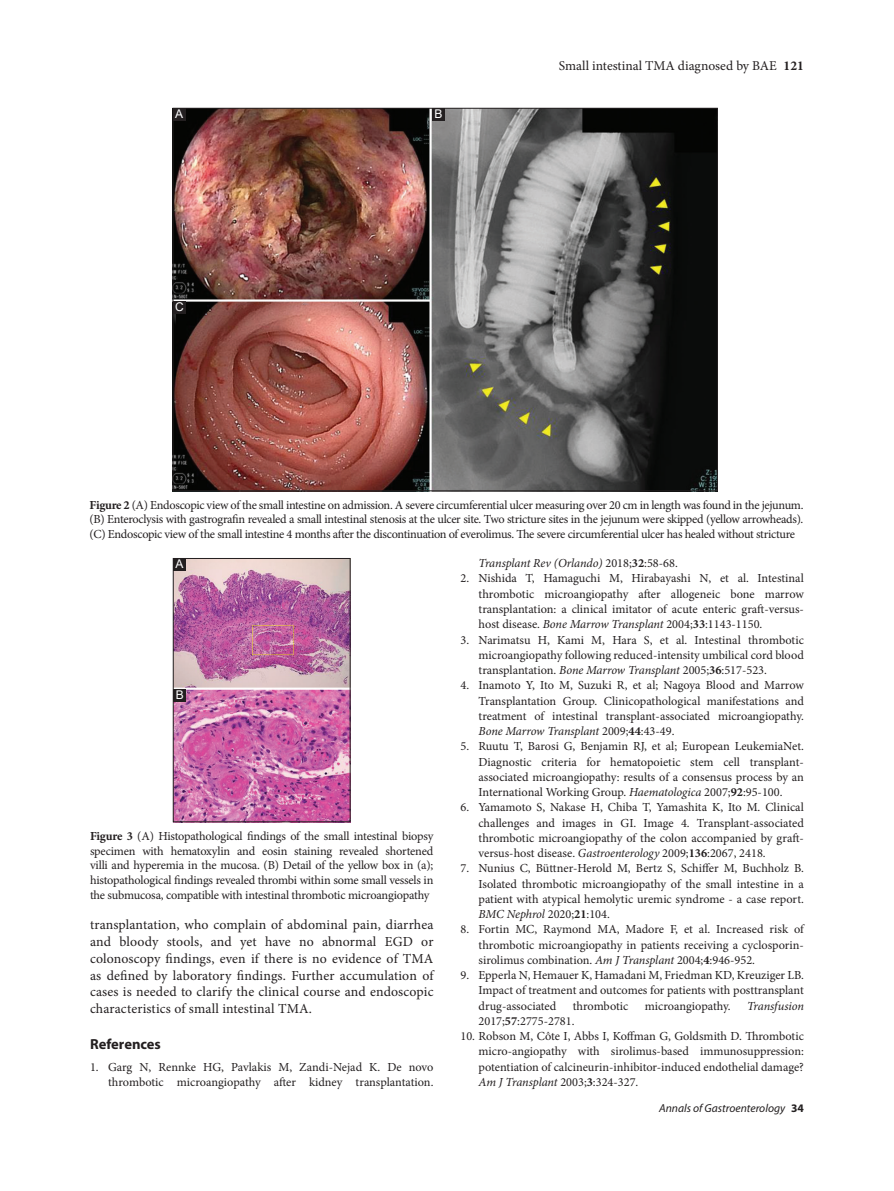
<style>
.page{position:relative;width:894px;height:1191px;background:#fff}
.page>*{position:absolute;margin:0;border:0;box-sizing:border-box;transform-origin:0 0}
.t1{font:700 14.55px "Myriad Pro";color:#231f20}
.TX{font:13.8px/16.8px "Minion Pro";letter-spacing:.01em;color:#231f20;text-align:justify}
.RH_R{font:13.5px "Minion Pro";color:#231f20}
.REF{font:12.3px/15.3px "Minion Pro";color:#231f20;text-align:justify}
.FGC{font:12.3px/14.7px "Minion Pro";letter-spacing:-.025em;color:#231f20;text-align:justify}
.REF-2{font:italic 12.3px "Minion Pro";letter-spacing:-.01em;color:#231f20}
.LABEL{font:12px "Arial";color:#fff}
.t2{font:italic 11.55px "Myriad Pro";color:#231f20}
.s1{font-weight:700}
.s2{font-style:normal}
.s3{font-weight:700;font-style:normal}
.s4{font-style:italic}
</style>
<div class="page">
<img style="left:175px;top:560px;width:173px;height:259px">
<div style="left:173px;top:558px;width:177px;height:263px;border:1px solid #231f20"></div>
<div style="left:173px;top:558px;width:13px;height:13px;background:#231f20"></div>
<div style="left:173px;top:689px;width:13px;height:13px;background:#231f20"></div>
<img style="left:175px;top:110px;width:540px;height:379px">
<div style="left:173px;top:108px;width:12px;height:13px;background:#231f20"></div>
<div style="left:173px;top:301px;width:13px;height:13px;background:#231f20"></div>
<div style="left:432px;top:108px;width:12px;height:13px;background:#231f20"></div>
<p class="LABEL" style="left:175px;top:105px;width:10px">A</p>
<p class="LABEL" style="left:175px;top:298px;width:10px">C</p>
<p class="LABEL" style="left:434px;top:105px;width:10px">B</p>
<p class="RH_R" style="left:558px;top:57px;width:246px">Small intestinal TMA diagnosed by BAE <span class="s1">121</span></p>
<p class="FGC" style="left:90px;top:497px;width:715px"><span class="s1">Figure 2</span> (A) Endoscopic view of the small intestine on admission. A severe circumferential ulcer measuring over 20 cm in length was found in the jejunum. (B) Enteroclysis with gastrografin revealed a small intestinal stenosis at the ulcer site. Two stricture sites in the jejunum were skipped (yellow arrowheads). (C) Endoscopic view of the small intestine 4 months after the discontinuation of everolimus. The severe circumferential ulcer has healed without stricture</p>
<p class="LABEL" style="left:175px;top:555px;width:10px">A</p>
<p class="LABEL" style="left:176px;top:686px;width:10px">B</p>
<p class="FGC" style="left:90px;top:828px;width:345px"><span class="s1">Figure 3</span> (A) Histopathological findings of the small intestinal biopsy specimen with hematoxylin and eosin staining revealed shortened villi and hyperemia in the mucosa. (B) Detail of the yellow box in (a); histopathological findings revealed thrombi within some small vessels in the submucosa, compatible with intestinal thrombotic microangiopathy</p>
<p class="TX" style="left:90px;top:916px;width:345px">transplantation, who complain of abdominal pain, diarrhea and bloody stools, and yet have no abnormal EGD or colonoscopy findings, even if there is no evidence of TMA as defined by laboratory findings. Further accumulation of cases is needed to clarify the clinical course and endoscopic characteristics of small intestinal TMA.</p>
<h1 class="t1" style="left:90px;top:1034px;width:72px">References</h1>
<p class="REF" style="left:90px;top:1059px;width:345px;line-height:14.7px;text-align:right">1. Garg N, Rennke HG, Pavlakis M, Zandi-Nejad K. De novo thrombotic microangiopathy after kidney transplantation.</p>
<p class="REF-2" style="left:478px;top:555px;width:201px">Transplant Rev (Orlando) <span class="s2">2018;</span><span class="s3">32</span><span class="s2">:58-68.</span></p>
<p class="REF" style="left:478px;top:571px;width:327px;text-indent:-18px">2. Nishida T, Hamaguchi M, Hirabayashi N, et al. Intestinal thrombotic microangiopathy after allogeneic bone marrow transplantation: a clinical imitator of acute enteric graft-versus&shy;host disease. <span class="s4">Bone Marrow Transplant</span> 2004;<span class="s1">33</span>:1143-1150.</p>
<p class="REF" style="left:478px;top:632px;width:327px;text-indent:-18px">3. Narimatsu H, Kami M, Hara S, et al. Intestinal thrombotic microangiopathy following reduced-intensity umbilical cord blood transplantation. <span class="s4">Bone Marrow Transplant</span> 2005;<span class="s1">36</span>:517-523.</p>
<p class="REF" style="left:478px;top:677px;width:327px;text-indent:-18px">4. Inamoto Y, Ito M, Suzuki R, et al; Nagoya Blood and Marrow Transplantation Group. Clinicopathological manifestations and treatment of intestinal transplant-associated microangiopathy.<br><span class="s4">Bone Marrow Transplant</span> 2009;<span class="s1">44</span>:43-49.</p>
<p class="REF" style="left:478px;top:738px;width:327px;text-indent:-18px">5. Ruutu T, Barosi G, Benjamin RJ, et al; European LeukemiaNet.<br>Diagnostic criteria for hematopoietic stem cell transplant&shy;associated microangiopathy: results of a consensus process by an International Working Group. <span class="s4">Haematologica</span> 2007;<span class="s1">92</span>:95-100.</p>
<p class="REF" style="left:478px;top:799px;width:327px;text-indent:-18px">6. Yamamoto S, Nakase H, Chiba T, Yamashita K, Ito M. Clinical challenges and images in GI. Image 4. Transplant-associated thrombotic microangiopathy of the colon accompanied by graft&shy;versus-host disease. <span class="s4">Gastroenterology</span> 2009;<span class="s1">136</span>:2067, 2418.</p>
<p class="REF" style="left:478px;top:860px;width:327px;text-indent:-18px">7. Nunius C, Büttner-Herold M, Bertz S, Schiffer M, Buchholz B.<br>Isolated thrombotic microangiopathy of the small intestine in a patient with atypical hemolytic uremic syndrome - a case report.<br><span class="s4">BMC Nephrol</span> 2020;<span class="s1">21</span>:104.</p>
<p class="REF" style="left:478px;top:921px;width:327px;text-indent:-18px">8. Fortin MC, Raymond MA, Madore F, et al. Increased risk of thrombotic microangiopathy in patients receiving a cyclosporin&shy;sirolimus combination. <span class="s4">Am J Transplant</span> 2004;<span class="s1">4</span>:946-952.</p>
<p class="REF" style="left:478px;top:967px;width:327px;text-indent:-18px">9. Epperla N, Hemauer K, Hamadani M, Friedman KD, Kreuziger LB.<br>Impact of treatment and outcomes for patients with posttransplant drug-associated</p>
<p class="REF" style="left:572px;top:997px;width:57px">thrombotic</p>
<p class="REF" style="left:644px;top:997px;width:87px">microangiopathy.</p>
<p class="REF-2" style="left:746px;top:997px;width:58px">Transfusion</p>
<p class="REF" style="left:478px;top:1013px;width:97px">2017;<span class="s1">57</span>:2775-2781.</p>
<p class="REF" style="left:478px;top:1028px;width:327px;text-indent:-18px">10. Robson M, Côte I, Abbs I, Koffman G, Goldsmith D. Thrombotic micro-angiopathy with sirolimus-based immunosuppression: potentiation of calcineurin-inhibitor-induced endothelial damage?<br><span class="s4">Am J Transplant</span> 2003;<span class="s1">3</span>:324-327.</p>
<p class="t2" style="left:658px;top:1101px;width:146px">Annals of Gastroenterology <span class="s3">34</span></p>
</div>
